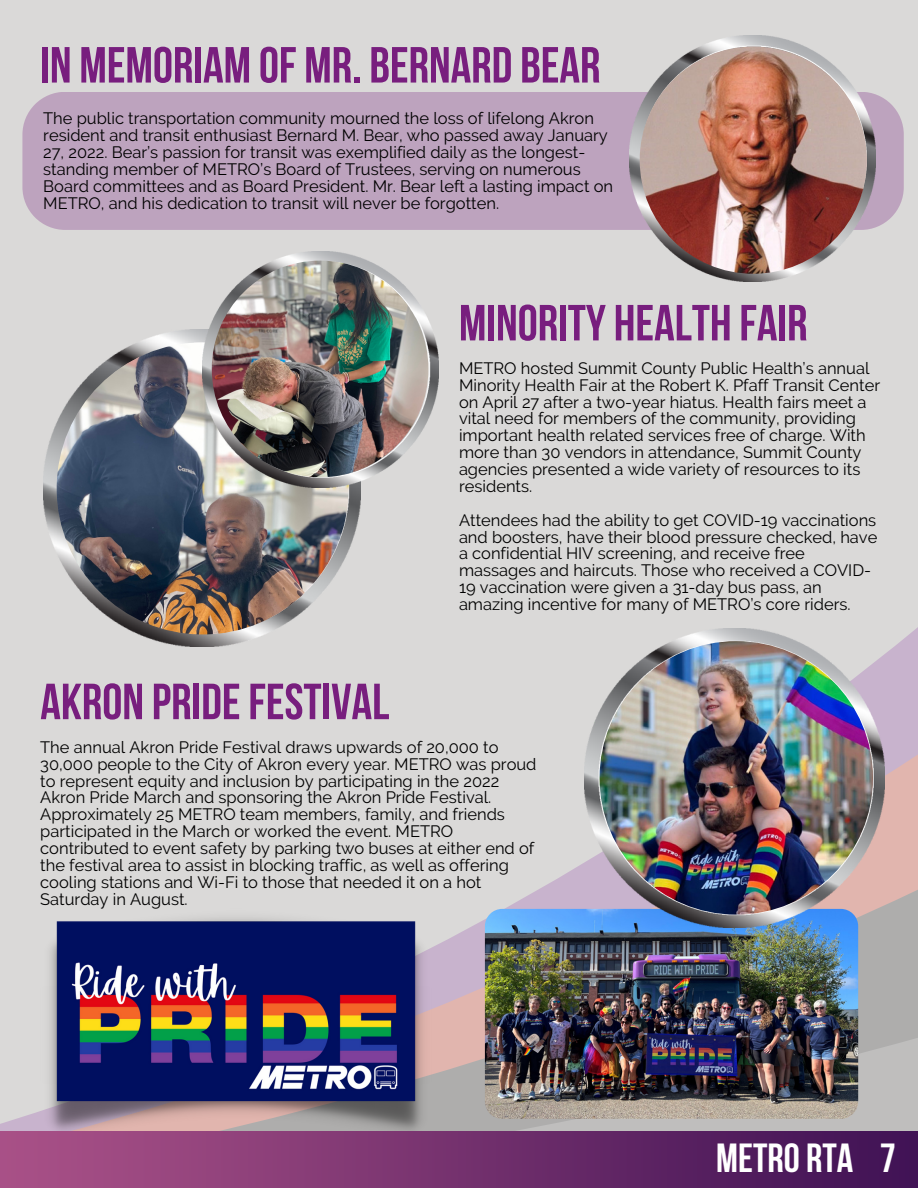
<style>
.page{position:relative;width:918px;height:1188px;background:#fff}
.page>*{position:absolute;margin:0;border:0;box-sizing:border-box;transform-origin:0 0}
.t1{font:700 50.7px "Bebas Neue";color:#781e7e}
.t2{font:700 40.5px "Bebas Neue";color:#fff}
.t3{font:16.5px/16.8px "Raleway";color:#000}
</style>
<div class="page">
<div style="left:0;top:0;width:918px;height:38px;background:#dad9d8"></div>
<div style="left:0;top:38px;width:918px;height:331px;background:#dad9d8"></div>
<div style="left:0;top:369px;width:918px;height:364px;background:#dad9d8"></div>
<svg style="left:0;top:733px;width:918px;height:399px;background:#d3cfcf"></svg>
<div style="left:22px;top:92px;width:882px;height:138px;background:#bda3be"></div>
<img style="left:630px;top:36px;width:245px;height:245px">
<img style="left:640px;top:47px;width:227px;height:227px;border-radius:50%">
<img style="left:485px;top:909px;width:373px;height:210px;border-radius:17px">
<img style="left:585px;top:628px;width:299px;height:300px">
<img style="left:600px;top:641px;width:273px;height:274px;border-radius:50%">
<img style="left:43px;top:329px;width:317px;height:318px">
<img style="left:57px;top:342px;width:292px;height:292px;border-radius:50%">
<img style="left:202px;top:251px;width:236px;height:236px">
<img style="left:212px;top:261px;width:216px;height:216px;border-radius:50%">
<img style="left:40px;top:909px;width:392px;height:223px">
<img style="left:0;top:1132px;width:918px;height:56px">
<h1 class="t1" style="left:40px;top:45px;width:562px">IN MEMORIAM OF MR. BERNARD BEAR</h1>
<p class="t3" style="left:43px;top:110px;width:571px">The public transportation community mourned the loss of lifelong Akron resident and transit enthusiast Bernard M. Bear, who passed away January 27, 2022. Bear’s passion for transit was exemplified daily as the longest&shy;standing member of METRO’s Board of Trustees, serving on numerous Board committees and as Board President. Mr. Bear left a lasting impact on METRO, and his dedication to transit will never be forgotten.</p>
<h1 class="t1" style="left:459px;top:302px;width:350px">MINORITY HEALTH FAIR</h1>
<p class="t3" style="left:459px;top:360px;width:423px">METRO hosted Summit County Public Health’s annual Minority Health Fair at the Robert K. Pfaff Transit Center on April 27 after a two-year hiatus. Health fairs meet a vital need for members of the community, providing important health related services free of charge. With more than 30 vendors in attendance, Summit County agencies presented a wide variety of resources to its residents.</p>
<p class="t3" style="left:459px;top:511px;width:420px">Attendees had the ability to get COVID-19 vaccinations and boosters, have their blood pressure checked, have a confidential HIV screening, and receive free massages and haircuts. Those who received a COVID-19 vaccination were given a 31-day bus pass, an amazing incentive for many of METRO’s core riders.</p>
<h1 class="t1" style="left:40px;top:681px;width:351px">AKRON PRIDEFESTIVAL</h1>
<p class="t3" style="left:40px;top:739px;width:498px">The annual Akron Pride Festival draws upwards of 20,000 to 30,000 people to the City of Akron every year. METRO was proud to represent equity and inclusion by participating in the 2022<br>Akron Pride March and sponsoring the Akron Pride Festival.<br>Approximately 25 METRO team members, family, and friends participated in the March or worked the event. METRO contributed to event safety by parking two buses at either end of the festival area to assist in blocking traffic, as well as offering cooling stations and Wi-Fi to those that needed it on a hot Saturday in August.</p>
<h2 class="t2" style="left:716px;top:1141px;width:181px">METRO RTA 7</h2>
</div>
